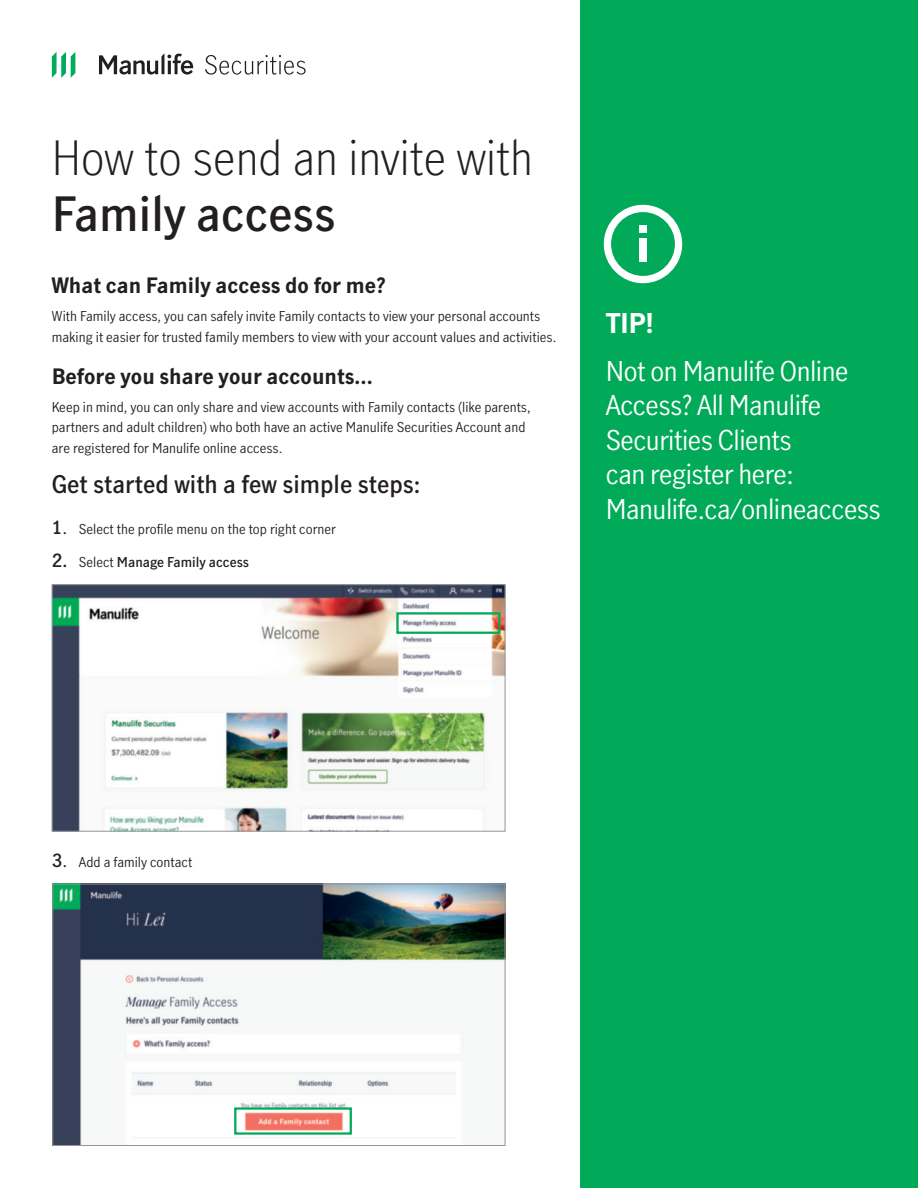
<style>
.page{position:relative;width:918px;height:1188px;background:#fff}
.page>*{position:absolute;margin:0;border:0;box-sizing:border-box;transform-origin:0 0}
.t1{font:300 46.8px "Manulife JH Sans Optimized";color:#231f20}
.t2{font:600 46.8px "Manulife JH Sans Optimized";color:#231f20}
.t3{font:27px/34.5px "Manulife JH Sans Optimized";letter-spacing:-.02em;color:#fff}
.t4{font:700 27px "Manulife JH Sans Optimized";color:#fff}
.t5{font:600 24px "Manulife JH Sans Optimized";color:#231f20}
.t6{font:700 21px "Manulife JH Sans Optimized";color:#231f20}
.t7{font:13.5px/20.2px "Manulife JH Sans Optimized";color:#231f20}
.t8{font:600 13.5px "Manulife JH Sans Optimized";color:#231f20}
.s1{font-weight:600;font-size:18px}
.s2{font-size:18px}
.s3{font-weight:400}
</style>
<div class="page">
<svg style="left:99px;top:53px;width:94px;height:22px"></svg>
<svg style="left:52px;top:52px;width:23px;height:26px"></svg>
<svg style="left:205px;top:55px;width:101px;height:20px"></svg>
<div style="left:580px;top:0;width:338px;height:1188px;background:#00aa58"></div>
<img style="left:54px;top:586px;width:449px;height:244px">
<div style="left:52px;top:584px;width:453px;height:248px;border:1px solid #939598"></div>
<div style="left:396px;top:612px;width:105px;height:22px;border:2px solid #00aa58"></div>
<svg style="left:604px;top:205px;width:78px;height:78px"></svg>
<div style="left:639px;top:238px;width:8px;height:24px;background:#fff"></div>
<div style="left:639px;top:225px;width:8px;height:7px;background:#fff"></div>
<img style="left:54px;top:886px;width:449px;height:258px">
<div style="left:52px;top:884px;width:453px;height:262px;border:1px solid #939598"></div>
<div style="left:234px;top:1107px;width:118px;height:28px;border:2px solid #00aa58"></div>
<h1 class="t1" style="left:52px;top:131px;width:483px">How to send an invite with</h1>
<h1 class="t2" style="left:52px;top:196px;width:285px">Family access</h1>
<h3 class="t6" style="left:52px;top:274px;width:335px">What can Family access do for me?</h3>
<p class="t7" style="left:52px;top:308px;width:506px">With Family access, you can safely invite Family contacts to view your personal accounts making it easier for trusted family members to view with your account values and activities.</p>
<h3 class="t6" style="left:52px;top:364px;width:322px">Before you share your accounts…</h3>
<p class="t7" style="left:52px;top:398px;width:480px">Keep in mind, you can only share and view accounts with Family contacts (like parents, partners and adult children) who both have an active Manulife Securities Account and are registered for Manulife online access.</p>
<h3 class="t5" style="left:52px;top:475px;width:370px">Get started with a few simple steps:</h3>
<p class="t7" style="left:52px;top:520px;width:285px"><span class="s1">1</span><span class="s2">.</span> Select the profile menu on the top right corner</p>
<p class="t8" style="left:52px;top:557px;width:199px"><span class="s2">2.</span> <span class="s3">Select</span> Manage Family access</p>
<h2 class="t4" style="left:606px;top:308px;width:50px">TIP!</h2>
<h2 class="t3" style="left:606px;top:356px;width:276px">Not on Manulife Online<br>Access? All Manulife<br>Securities Clients<br>can register here:<br>Manulife.ca/onlineaccess</h2>
<p class="t7" style="left:52px;top:853px;width:142px"><span class="s1">3</span><span class="s2">.</span> Add a family contact</p>
</div>
